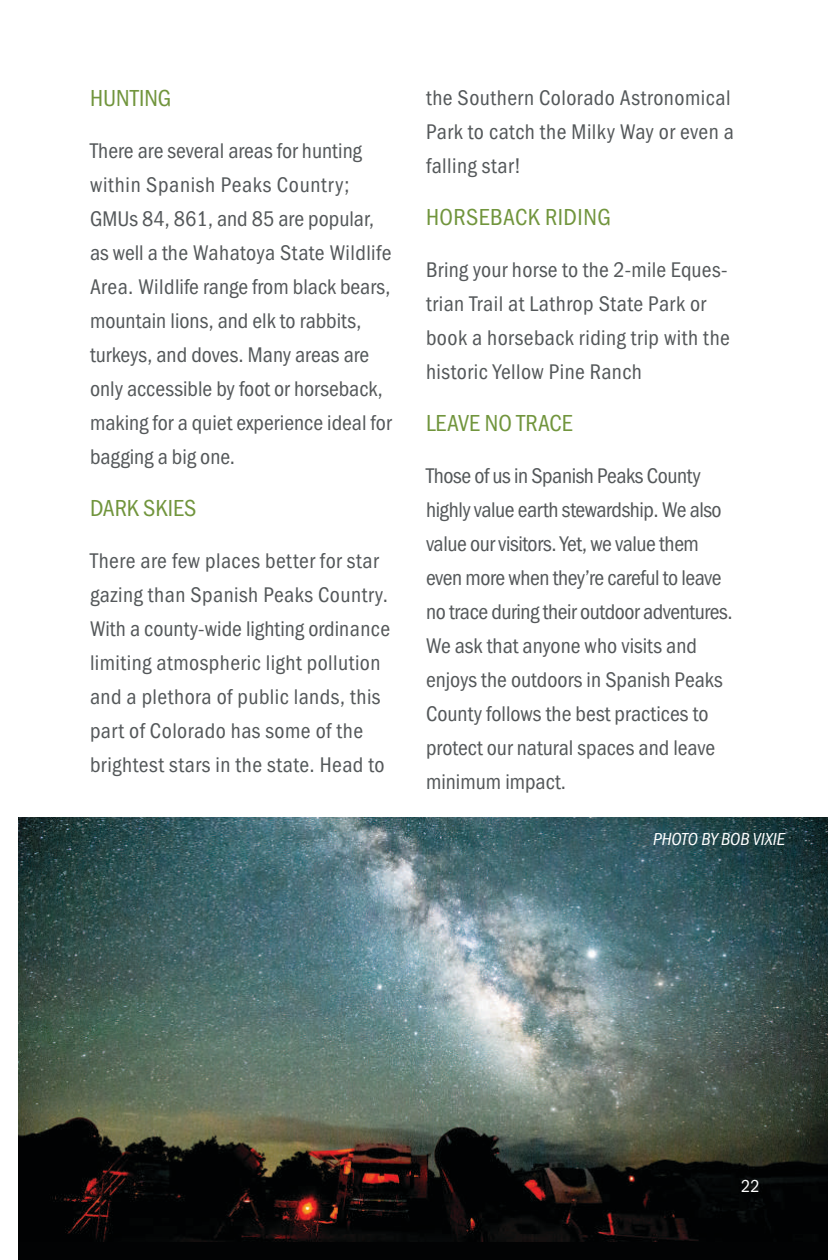
<style>
.page{position:relative;width:828px;height:1260px;background:#fff}
.page>*{position:absolute;margin:0;border:0;box-sizing:border-box;transform-origin:0 0}
.t1{font:24px "Franklin Gothic URW Con Boo";letter-spacing:.01em;color:#71953d}
.t2{font:22px/34px "Franklin Gothic URW Con Boo";letter-spacing:.005em;color:#54585a}
.t3{font:18px "Franklin Gothic URW Con Boo Ita";color:#fff}
.t4{font:18px "Franklin Gothic URW Con Boo";color:#fff}
</style>
<div class="page">
<div style="left:18px;top:1235px;width:810px;height:25px;background:#020304"></div>
<img style="left:18px;top:817px;width:810px;height:425px">
<p class="t1" style="left:90px;top:83px;width:83px">HUNTING</p>
<p class="t2" style="left:90px;top:133px;width:303px">There are several areas for hunting within Spanish Peaks Country; GMUs 84, 861, and 85 are popular, as well a the Wahatoya State Wildlife Area. Wildlife range from black bears, mountain lions, and elk to rabbits, turkeys, and doves. Many areas are only accessible by foot or horseback, making for a quiet experience ideal for bagging a big one.</p>
<p class="t1" style="left:90px;top:493px;width:108px">DARK SKIES</p>
<p class="t2" style="left:90px;top:543px;width:302px">There are few places better for star gazing than Spanish Peaks Country.<br>With a county-wide lighting ordinance limiting atmospheric light pollution and a plethora of public lands, this part of Colorado has some of the brightest stars in the state. Head to</p>
<p class="t2" style="left:426px;top:80px;width:310px">the Southern Colorado Astronomical<br>Park to catch the Milky Way or even a falling star!</p>
<p class="t1" style="left:426px;top:202px;width:186px">HORSEBACK RIDING</p>
<p class="t2" style="left:426px;top:252px;width:305px">Bring your horse to the 2-mile Eques&shy;trian Trail at Lathrop State Park or book a horseback riding trip with the historic Yellow Pine Ranch</p>
<p class="t1" style="left:426px;top:408px;width:148px">LEAVE NO TRACE</p>
<p class="t2" style="left:426px;top:458px;width:308px">Those of us in Spanish Peaks County highly value earth stewardship. We also value our visitors. Yet, we value them even more when they’re careful to leave no trace during their outdoor adventures.<br>We ask that anyone who visits and enjoys the outdoors in Spanish Peaks County follows the best practices to protect our natural spaces and leave minimum impact.</p>
<p class="t3" style="left:653px;top:829px;width:133px">PHOTO BY BOB VIXIE</p>
<p class="t4" style="left:741px;top:1175px;width:20px">22</p>
</div>
